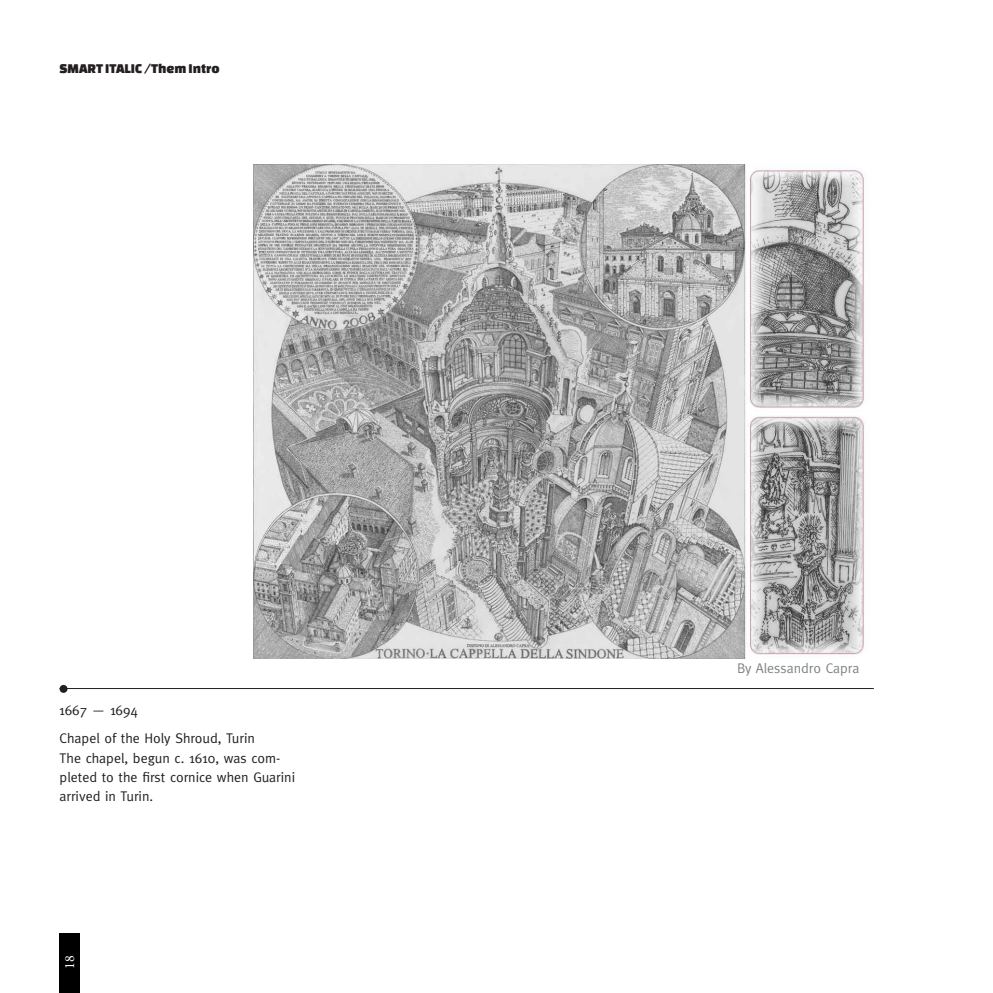
<style>
.page{position:relative;width:993px;height:993px;background:#fff}
.page>*{position:absolute;margin:0;border:0;box-sizing:border-box;transform-origin:0 0}
.t1{font:14px/19.2px "Meta";color:#231f20}
.t2{font:14px "Changa One";color:#231f20}
.t3{font:14px "Meta";color:#808285}
.t4{font:14px "Minion Pro";color:#fff}
</style>
<div class="page">
<div style="left:60px;top:933px;width:20px;height:59px;background:#000"></div>
<hr style="left:60px;top:687px;width:813px;height:1px;background:#231f20">
<img style="left:253px;top:165px;width:611px;height:493px">
<div style="left:60px;top:684px;width:7px;height:8px;background:#231f20;border-radius:50%"></div>
<p class="t2" style="left:60px;top:60px;width:162px">SMART ITALIC /Them Intro</p>
<p class="t1" style="left:59px;top:700px;width:81px">1667 — 1694</p>
<p class="t1" style="left:60px;top:728px;width:197px">Chapel of the Holy Shroud, Turin</p>
<p class="t1" style="left:60px;top:747px;width:237px">The chapel, begun c. 1610, was com&shy;pleted to the first cornice when Guarini arrived in Turin.</p>
<p class="t4" style="left:60px;top:968px;width:15px;rotate:-90deg">18</p>
<p class="t3" style="left:737px;top:659px;width:124px">By Alessandro Capra</p>
</div>
